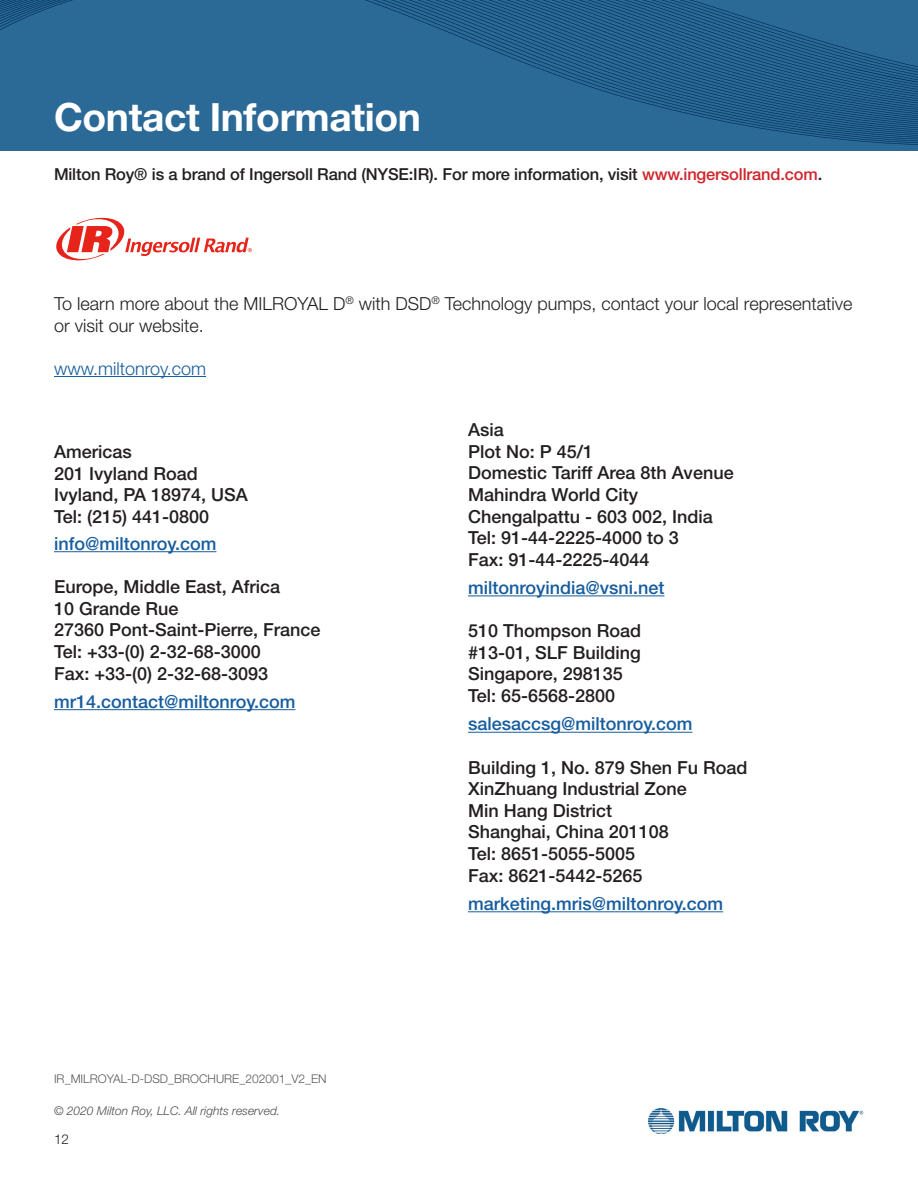
<style>
.page{position:relative;width:918px;height:1188px;background:#fff}
.page>*{position:absolute;margin:0;border:0;box-sizing:border-box;transform-origin:0 0}
.Page_Title{font:700 39px "Helvetica Neue LT Pro";letter-spacing:-.01em;color:#fff}
.t1{font:500 18px "Helvetica Neue LT Pro";color:#231f20}
.t2{font:500 18px "Helvetica Neue LT Pro";color:#175d9e}
.t3{font:300 18px/21.6px "Helvetica Neue LT Pro";color:#231f20}
.t4{font:300 18px "Helvetica Neue LT Pro";color:#175d9e}
.t5{font:500 16.5px "Helvetica Neue LT Pro";letter-spacing:-.01em;color:#231f20}
.t6{font:300 13.5px "Helvetica Neue LT Pro";color:#231f20}
.t7{font:300 12px "Helvetica Neue LT Pro";color:#57585a}
.t8{font:italic 300 12px "Helvetica Neue LT Pro";color:#4b4c4d}
.s1{color:#d1232a}
</style>
<div class="page">
<hr style="left:54px;top:376px;width:152px;height:1px;background:#175d9e">
<svg style="left:56px;top:218px;width:196px;height:42px"></svg>
<hr style="left:54px;top:551px;width:162px;height:1px;background:#175d9e">
<hr style="left:54px;top:709px;width:241px;height:1px;background:#175d9e">
<hr style="left:468px;top:595px;width:196px;height:1px;background:#175d9e">
<hr style="left:468px;top:732px;width:225px;height:1px;background:#175d9e">
<hr style="left:468px;top:911px;width:255px;height:1px;background:#175d9e">
<img style="left:648px;top:1108px;width:216px;height:26px">
<svg style="left:0;top:0;width:918px;height:150px;background:#276492"></svg>
<p class="Page_Title" style="left:54px;top:93px;width:368px">Contact Information</p>
<p class="t5" style="left:54px;top:165px;width:770px">Milton Roy® is a brand of Ingersoll Rand (NYSE:IR). For more information, visit <span class="s1">www.ingersollrand.com</span>.</p>
<p class="t3" style="left:54px;top:292px;width:800px">To learn more about the MILROYAL D<sup>®</sup> with DSD<sup>®</sup> Technology pumps, contact your local representative or visit our website.</p>
<p class="t4" style="left:54px;top:357px;width:154px">www.miltonroy.com</p>
<p class="t1" style="left:54px;top:441px;width:79px">Americas</p>
<p class="t1" style="left:54px;top:463px;width:145px">201 Ivyland Road</p>
<p class="t1" style="left:54px;top:484px;width:195px">Ivyland, PA 18974, USA</p>
<p class="t1" style="left:54px;top:506px;width:157px">Tel: (215) 441-0800</p>
<p class="t2" style="left:54px;top:533px;width:164px">info@miltonroy.com</p>
<p class="t1" style="left:54px;top:576px;width:228px">Europe, Middle East, Africa</p>
<p class="t1" style="left:54px;top:598px;width:126px">10 Grande Rue</p>
<p class="t1" style="left:54px;top:619px;width:268px">27360 Pont-Saint-Pierre, France</p>
<p class="t1" style="left:54px;top:641px;width:208px">Tel: +33-(0) 2-32-68-3000</p>
<p class="t1" style="left:54px;top:662px;width:216px">Fax: +33-(0) 2-32-68-3093</p>
<p class="t2" style="left:54px;top:691px;width:243px">mr14.contact@miltonroy.com</p>
<p class="t7" style="left:54px;top:1072px;width:274px">IR_MILROYAL-D-DSD_BROCHURE_202001_V2_EN</p>
<p class="t8" style="left:54px;top:1104px;width:228px">© 2020 Milton Roy, LLC. All rights reserved.</p>
<p class="t6" style="left:54px;top:1131px;width:17px">12</p>
<p class="t1" style="left:468px;top:419px;width:37px">Asia</p>
<p class="t1" style="left:468px;top:441px;width:127px">Plot No: P 45/1</p>
<p class="t1" style="left:468px;top:462px;width:267px">Domestic Tariff Area 8th Avenue</p>
<p class="t1" style="left:468px;top:484px;width:172px">Mahindra World City</p>
<p class="t1" style="left:468px;top:505px;width:246px">Chengalpattu - 603 002, India</p>
<p class="t1" style="left:468px;top:527px;width:212px">Tel: 91-44-2225-4000 to 3</p>
<p class="t1" style="left:468px;top:549px;width:183px">Fax: 91-44-2225-4044</p>
<p class="t2" style="left:468px;top:577px;width:198px">miltonroyindia@vsni.net</p>
<p class="t1" style="left:468px;top:620px;width:175px">510 Thompson Road</p>
<p class="t1" style="left:468px;top:642px;width:174px">#13-01, SLF Building</p>
<p class="t1" style="left:468px;top:663px;width:156px">Singapore, 298135</p>
<p class="t1" style="left:468px;top:685px;width:149px">Tel: 65-6568-2800</p>
<p class="t2" style="left:468px;top:713px;width:226px">salesaccsg@miltonroy.com</p>
<p class="t1" style="left:468px;top:757px;width:281px">Building 1, No. 879 Shen Fu Road</p>
<p class="t1" style="left:468px;top:778px;width:220px">XinZhuang Industrial Zone</p>
<p class="t1" style="left:468px;top:800px;width:146px">Min Hang District</p>
<p class="t1" style="left:468px;top:821px;width:202px">Shanghai, China 201108</p>
<p class="t1" style="left:468px;top:843px;width:169px">Tel: 8651-5055-5005</p>
<p class="t1" style="left:468px;top:865px;width:176px">Fax: 8621-5442-5265</p>
<p class="t2" style="left:468px;top:893px;width:257px">marketing.mris@miltonroy.com</p>
</div>
